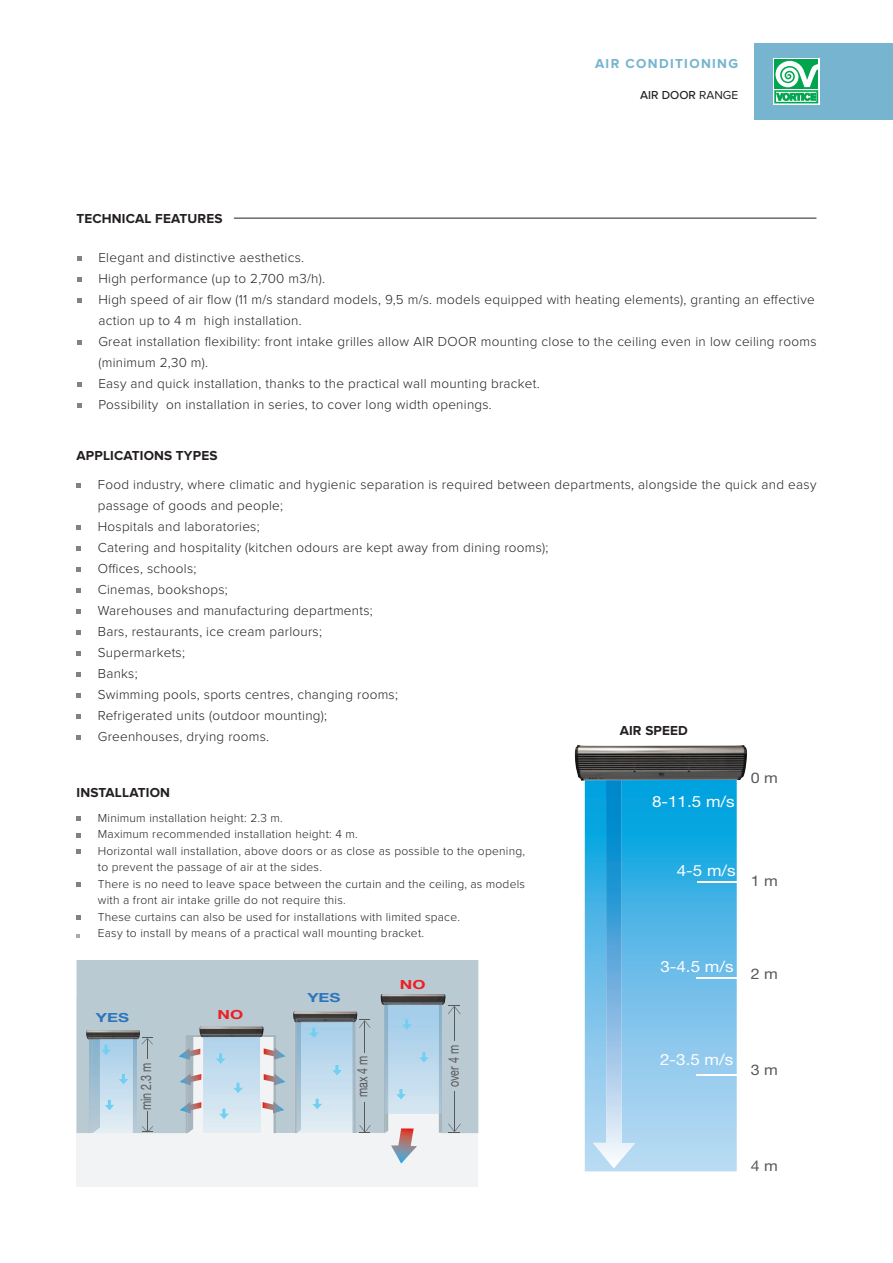
<style>
.page{position:relative;width:893px;height:1263px;background:#fff}
.page>*{position:absolute;margin:0;border:0;box-sizing:border-box;transform-origin:0 0}
.t1{font:15.45px "Helvetica Neue";color:#fff;scale:1.1 1}
.t2{font:14.7px "Helvetica Neue";color:#57585a;scale:1.1 1}
.t3{font:14.4px "Helvetica Neue";color:#57585a;scale:.74 1}
.t4{font:300 13.5px/21px "Proxima Nova";letter-spacing:.02em;color:#231f20}
.t5{font:700 13.5px "Proxima Nova";letter-spacing:.01em;color:#231f20}
.t6{font:700 13.5px "Proxima Nova";letter-spacing:.1em;color:#76b4cf}
.t7{font:700 12.6px "Helvetica Neue";color:#2e76bc;scale:1.34 1}
.t8{font:700 12.6px "Helvetica Neue";color:#ee1d23;scale:1.34 1}
.t9{font:300 12px/16.5px "Proxima Nova";letter-spacing:.02em;color:#231f20}
.t10{font:500 12px "Proxima Nova";color:#231f20}
.s1{font-weight:400}
</style>
<div class="page">
<div style="left:754px;top:43px;width:139px;height:77px;background:#76b4cf"></div>
<svg style="left:773px;top:58px;width:47px;height:47px"></svg>
<div style="left:774px;top:60px;width:44px;height:29px;background:#00a54f"></div>
<svg style="left:774px;top:61px;width:44px;height:42px"></svg>
<svg style="left:77px;top:256px;width:4px;height:4px"></svg>
<svg style="left:77px;top:277px;width:4px;height:4px"></svg>
<svg style="left:77px;top:298px;width:4px;height:4px"></svg>
<svg style="left:77px;top:340px;width:4px;height:4px"></svg>
<svg style="left:77px;top:382px;width:4px;height:4px"></svg>
<svg style="left:77px;top:403px;width:4px;height:4px"></svg>
<hr style="left:234px;top:218px;width:582px;height:1px;background:#231f20">
<svg style="left:585px;top:781px;width:152px;height:390px;background:#63bde8"></svg>
<hr style="left:697px;top:881px;width:40px;height:2px;background:#fff">
<hr style="left:696px;top:977px;width:41px;height:2px;background:#fff">
<hr style="left:696px;top:1074px;width:41px;height:2px;background:#fff">
<img style="left:575px;top:745px;width:172px;height:36px">
<img style="left:585px;top:779px;width:152px;height:1px">
<svg style="left:593px;top:780px;width:42px;height:388px;background:#67bae5"></svg>
<div style="left:77px;top:1102px;width:401px;height:84px;background:#f2f3f4"></div>
<div style="left:77px;top:960px;width:401px;height:173px;background:#bacad2"></div>
<svg style="left:448px;top:1005px;width:13px;height:9px"></svg>
<hr style="left:454px;top:1091px;width:1px;height:40px;background:#57585a">
<hr style="left:454px;top:1007px;width:1px;height:33px;background:#57585a">
<svg style="left:448px;top:1124px;width:13px;height:9px"></svg>
<img style="left:86px;top:1030px;width:54px;height:9px">
<svg style="left:89px;top:1037px;width:64px;height:96px;background:#b5cddc"></svg>
<svg style="left:179px;top:1035px;width:106px;height:98px"></svg>
<img style="left:199px;top:1026px;width:65px;height:11px">
<img style="left:293px;top:1011px;width:64px;height:10px">
<svg style="left:295px;top:1019px;width:76px;height:114px;background:#bad1e0"></svg>
<img style="left:381px;top:994px;width:65px;height:11px">
<svg style="left:384px;top:1003px;width:58px;height:160px"></svg>
<svg style="left:77px;top:816px;width:4px;height:5px"></svg>
<svg style="left:77px;top:833px;width:4px;height:4px"></svg>
<svg style="left:77px;top:849px;width:4px;height:5px"></svg>
<svg style="left:77px;top:882px;width:4px;height:5px"></svg>
<svg style="left:77px;top:915px;width:4px;height:5px"></svg>
<svg style="left:77px;top:484px;width:4px;height:4px"></svg>
<svg style="left:77px;top:526px;width:4px;height:4px"></svg>
<svg style="left:77px;top:547px;width:4px;height:4px"></svg>
<svg style="left:77px;top:568px;width:4px;height:4px"></svg>
<svg style="left:77px;top:589px;width:4px;height:4px"></svg>
<svg style="left:77px;top:610px;width:4px;height:4px"></svg>
<svg style="left:77px;top:631px;width:4px;height:4px"></svg>
<svg style="left:77px;top:652px;width:4px;height:4px"></svg>
<svg style="left:77px;top:673px;width:4px;height:4px"></svg>
<svg style="left:77px;top:694px;width:4px;height:4px"></svg>
<svg style="left:77px;top:715px;width:4px;height:4px"></svg>
<svg style="left:77px;top:736px;width:4px;height:4px"></svg>
<p class="t6" style="left:595px;top:56px;width:145px">AIR CONDITIONING</p>
<p class="t5" style="left:77px;top:211px;width:147px">TECHNICAL FEATURES</p>
<p class="t10" style="left:640px;top:88px;width:99px">AIR DOOR <span class="s1">RANGE</span></p>
<p class="t4" style="left:98px;top:247px;width:207px">Elegant and distinctive aesthetics.</p>
<p class="t4" style="left:98px;top:268px;width:228px">High performance (up to 2,700 m3/h).</p>
<p class="t4" style="left:98px;top:289px;width:718px">High speed of air flow (11 m/s standard models, 9,5 m/s. models equipped with heating elements), granting an effective</p>
<p class="t4" style="left:98px;top:310px;width:205px">action up to 4 m high installation.</p>
<p class="t4" style="left:98px;top:331px;width:720px">Great installation flexibility: front intake grilles allow AIR DOOR mounting close to the ceiling even in low ceiling rooms (minimum 2,30 m).</p>
<p class="t4" style="left:98px;top:373px;width:443px">Easy and quick installation, thanks to the practical wall mounting bracket.</p>
<p class="t4" style="left:98px;top:394px;width:395px">Possibility on installation in series, to cover long width openings.</p>
<p class="t5" style="left:77px;top:448px;width:142px">APPLICATIONS TYPES</p>
<p class="t4" style="left:98px;top:474px;width:720px">Food industry, where climatic and hygienic separation is required between departments, alongside the quick and easy passage of goods and people;</p>
<p class="t4" style="left:98px;top:516px;width:163px">Hospitals and laboratories;</p>
<p class="t4" style="left:98px;top:537px;width:452px">Catering and hospitality (kitchen odours are kept away from dining rooms);</p>
<p class="t4" style="left:98px;top:558px;width:100px">Offices, schools;</p>
<p class="t4" style="left:98px;top:579px;width:132px">Cinemas, bookshops;</p>
<p class="t4" style="left:98px;top:600px;width:277px">Warehouses and manufacturing departments;</p>
<p class="t4" style="left:98px;top:621px;width:226px">Bars, restaurants, ice cream parlours;</p>
<p class="t4" style="left:98px;top:642px;width:89px">Supermarkets;</p>
<p class="t4" style="left:98px;top:663px;width:41px">Banks;</p>
<p class="t4" style="left:98px;top:684px;width:302px">Swimming pools, sports centres, changing rooms;</p>
<p class="t4" style="left:98px;top:705px;width:231px">Refrigerated units (outdoor mounting);</p>
<p class="t4" style="left:98px;top:726px;width:173px">Greenhouses, drying rooms.</p>
<p class="t5" style="left:620px;top:722px;width:70px">AIR SPEED</p>
<p class="t5" style="left:77px;top:785px;width:95px">INSTALLATION</p>
<p class="t9" style="left:98px;top:810px;width:187px">Minimum installation height: 2.3 m.</p>
<p class="t9" style="left:98px;top:826px;width:262px">Maximum recommended installation height: 4 m.</p>
<p class="t9" style="left:98px;top:843px;width:429px">Horizontal wall installation, above doors or as close as possible to the opening, to prevent the passage of air at the sides.</p>
<p class="t9" style="left:98px;top:876px;width:429px">There is no need to leave space between the curtain and the ceiling, as models with a front air intake grille do not require this.</p>
<p class="t9" style="left:98px;top:909px;width:364px">These curtains can also be used for installations with limited space.</p>
<p class="t9" style="left:98px;top:925px;width:328px">Easy to install by means of a practical wall mounting bracket.</p>
<p class="t7" style="left:96px;top:1009px;width:26px">YES</p>
<p class="t8" style="left:218px;top:1007px;width:21px">NO</p>
<p class="t7" style="left:307px;top:989px;width:26px">YES</p>
<p class="t8" style="left:400px;top:976px;width:21px">NO</p>
<p class="t3" style="left:137px;top:1110px;width:66px;rotate:-90deg">min 2.3 m</p>
<p class="t3" style="left:354px;top:1097px;width:58px;rotate:-90deg">max 4 m</p>
<p class="t3" style="left:445px;top:1087px;width:58px;rotate:-90deg">over 4 m</p>
<p class="t1" style="left:652px;top:792px;width:77px">8-11.5 m/s</p>
<p class="t2" style="left:751px;top:769px;width:26px">0 m</p>
<p class="t1" style="left:677px;top:861px;width:55px">4-5 m/s</p>
<p class="t2" style="left:751px;top:871px;width:26px">1 m</p>
<p class="t1" style="left:660px;top:957px;width:68px">3-4.5 m/s</p>
<p class="t2" style="left:751px;top:965px;width:26px">2 m</p>
<p class="t1" style="left:660px;top:1050px;width:68px">2-3.5 m/s</p>
<p class="t2" style="left:751px;top:1061px;width:26px">3 m</p>
<p class="t2" style="left:751px;top:1157px;width:26px">4 m</p>
</div>
